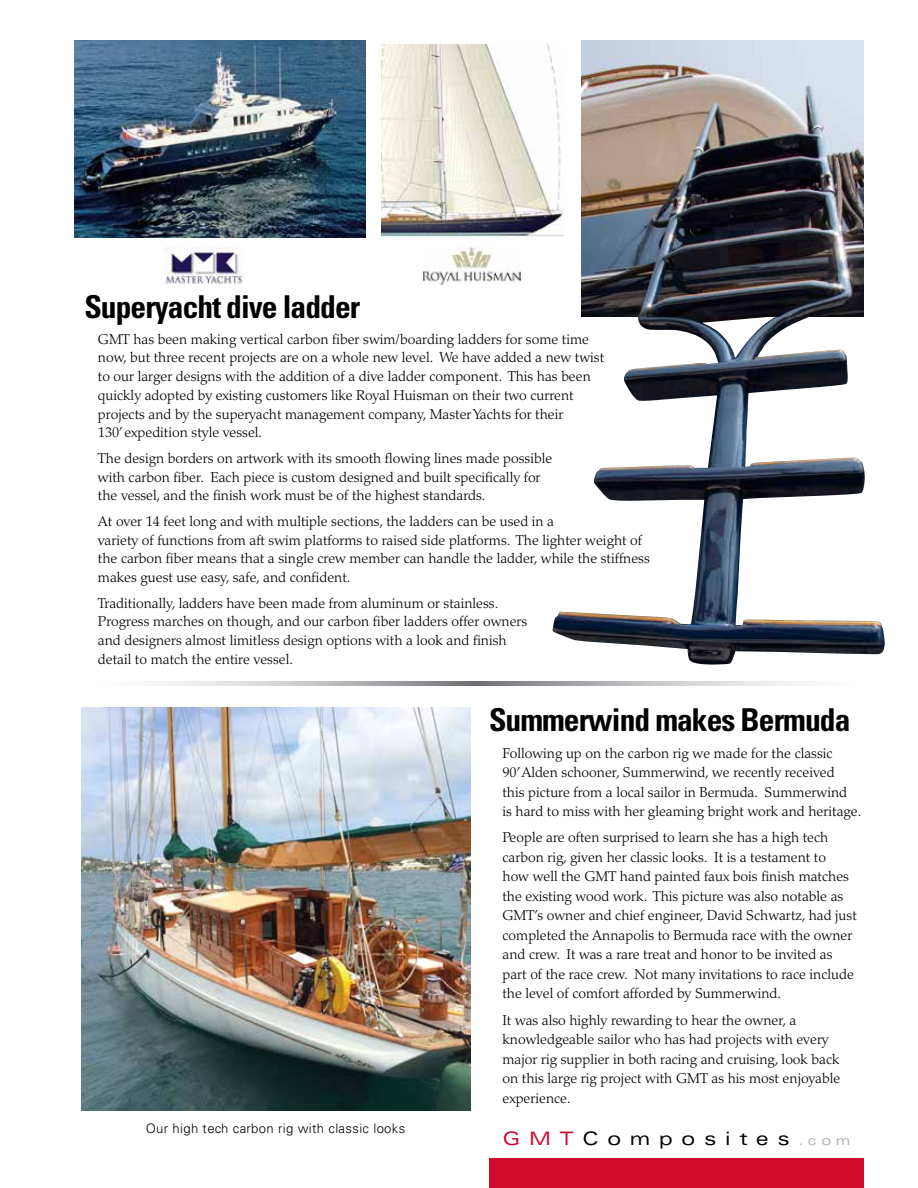
<style>
.page{position:relative;width:918px;height:1188px;background:#fff}
.page>*{position:absolute;margin:0;border:0;box-sizing:border-box;transform-origin:0 0}
.t1{font:700 condensed 31.5px "Univers";letter-spacing:-.03em;color:#000}
.t2{font:expanded 18.6px "Univers";letter-spacing:.47em;color:#000}
.t3{font:300 14.25px/19.5px "Palatino";color:#000}
.t4{font:300 13.2px "Univers";letter-spacing:.025em;color:#000}
.s1{color:#cf0a2c}
.s2{font-size:13.2px;color:#b1b4b6}
</style>
<div class="page">
<div style="left:489px;top:1158px;width:375px;height:30px;background:#cf0a2c"></div>
<svg style="left:162px;top:682px;width:640px;height:4px"></svg>
<img style="left:552px;top:215px;width:333px;height:450px">
<img style="left:582px;top:40px;width:282px;height:276px">
<img style="left:74px;top:40px;width:292px;height:197px">
<img style="left:381px;top:44px;width:183px;height:193px">
<img style="left:81px;top:707px;width:389px;height:404px">
<img style="left:165px;top:247px;width:78px;height:37px">
<img style="left:422px;top:247px;width:99px;height:37px">
<h1 class="t1" style="left:84px;top:288px;width:277px">Superyacht dive ladder</h1>
<p class="t3" style="left:98px;top:330px;width:508px;line-height:18.8px">GMT has been making vertical carbon fiber swim/boarding ladders for some time now, but three recent projects are on a whole new level. We have added a new twist to our larger designs with the addition of a dive ladder component. This has been quickly adopted by existing customers like Royal Huisman on their two current projects and by the superyacht management company, Master Yachts for their<br>130’ expedition style vessel.</p>
<p class="t3" style="left:98px;top:449px;width:456px;line-height:18.8px">The design borders on artwork with its smooth flowing lines made possible with carbon fiber. Each piece is custom designed and built specifically for the vessel, and the finish work must be of the highest standards.</p>
<p class="t3" style="left:98px;top:512px;width:553px;line-height:18.8px">At over 14 feet long and with multiple sections, the ladders can be used in a<br>variety of functions from aft swim platforms to raised side platforms. The lighter weight of the carbon fiber means that a single crew member can handle the ladder, while the stiffness makes guest use easy, safe, and confident.</p>
<p class="t3" style="left:98px;top:594px;width:431px;line-height:18.8px">Traditionally, ladders have been made from aluminum or stainless.<br>Progress marches on though, and our carbon fiber ladders offer owners and designers almost limitless design options with a look and finish detail to match the entire vessel.</p>
<p class="t4" style="left:146px;top:1121px;width:261px">Our high tech carbon rig with classic looks</p>
<h1 class="t1" style="left:489px;top:701px;width:363px">Summerwind makes Bermuda</h1>
<p class="t3" style="left:502px;top:743px;width:360px">Following up on the carbon rig we made for the classic<br>90’ Alden schooner, Summerwind, we recently received<br>this picture from a local sailor in Bermuda. Summerwind<br>is hard to miss with her gleaming bright work and heritage.</p>
<p class="t3" style="left:502px;top:828px;width:356px">People are often surprised to learn she has a high tech carbon rig, given her classic looks. It is a testament to<br>how well the GMT hand painted faux bois finish matches the existing wood work. This picture was also notable as GMT’s owner and chief engineer, David Schwartz, had just completed the Annapolis to Bermuda race with the owner and crew. It was a rare treat and honor to be invited as part of the race crew. Not many invitations to race include the level of comfort afforded by Summerwind.</p>
<p class="t3" style="left:502px;top:1010px;width:339px">It was also highly rewarding to hear the owner, a knowledgeable sailor who has had projects with every major rig supplier in both racing and cruising, look back on this large rig project with GMT as his most enjoyable experience.</p>
<h2 class="t2" style="left:503px;top:1128px;width:349px"><span class="s1">GMT</span>Composites <span class="s2">.com</span></h2>
</div>
